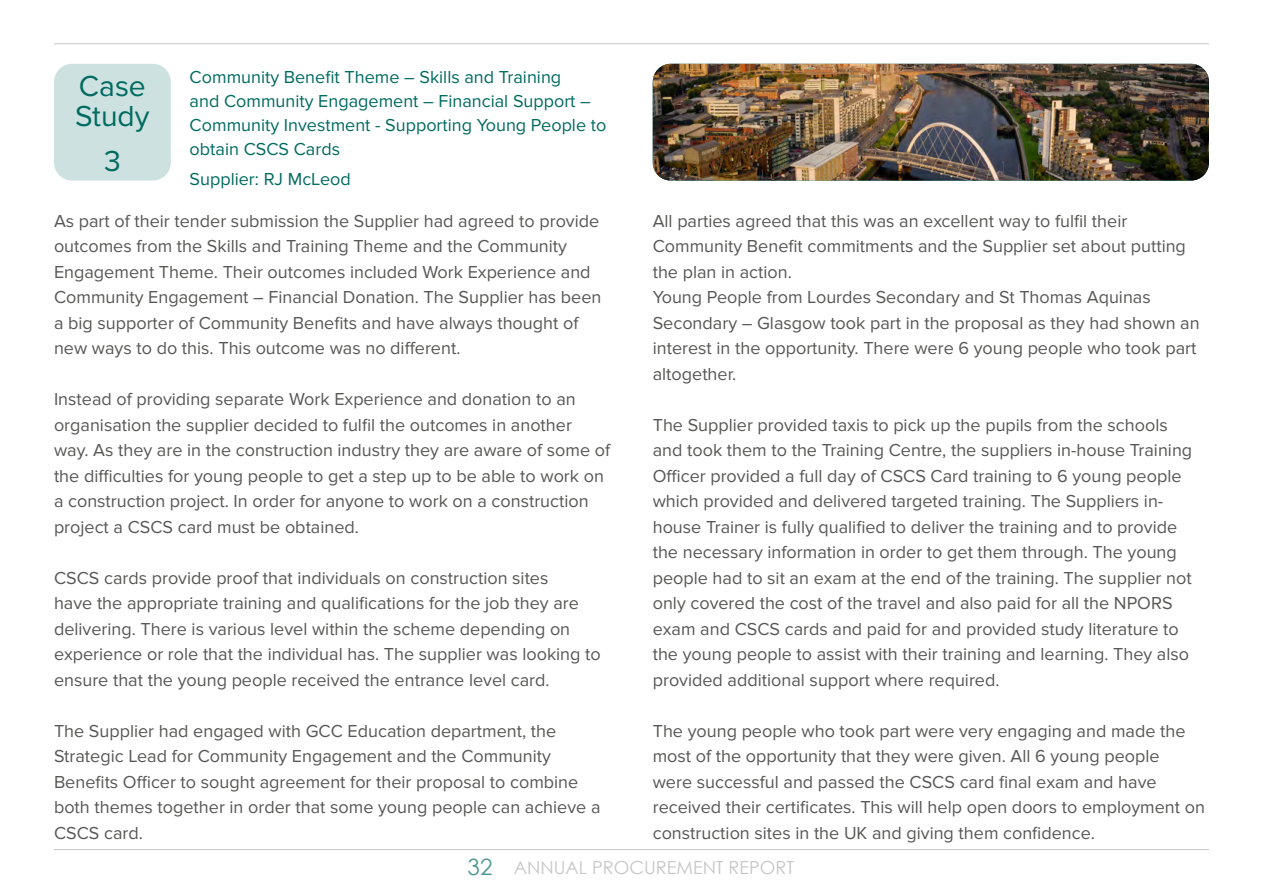
<style>
.page{position:relative;width:1263px;height:893px;background:#fff}
.page>*{position:absolute;margin:0;border:0;box-sizing:border-box;transform-origin:0 0}
.t1{font:30px/30px "Proxima Nova";color:#006b61}
.t2{font:18px/25.5px "Proxima Nova";color:#575756}
.t3{font:18px/24px "Proxima Nova";color:#006b61}
.t4{font:18px "Century Gothic";color:#c6c6c6}
.s1{font-size:22.5px;color:#4d9790}
</style>
<div class="page">
<hr style="left:54px;top:43px;width:1155px;height:1px;background:#c6c6c6">
<hr style="left:54px;top:849px;width:1155px;height:1px;background:#c6c6c6">
<div style="left:54px;top:64px;width:117px;height:117px;background:#cde1e0;border-radius:18px"></div>
<img style="left:653px;top:64px;width:556px;height:117px">
<p class="t1" style="left:75px;top:72px;width:76px">Case<br>Study</p>
<p class="t1" style="left:104px;top:147px;width:18px">3</p>
<p class="t3" style="left:190px;top:65px;width:418px">Community Benefit Theme – Skills and Training<br>and Community Engagement – Financial Support – Community Investment - Supporting Young People to obtain CSCS Cards</p>
<p class="t3" style="left:190px;top:167px;width:163px">Supplier: RJ McLeod</p>
<p class="t2" style="left:54px;top:208px;width:549px">As part of their tender submission the Supplier had agreed to provide outcomes from the Skills and Training Theme and the Community Engagement Theme. Their outcomes included Work Experience and Community Engagement – Financial Donation. The Supplier has been a big supporter of Community Benefits and have always thought of new ways to do this. This outcome was no different.</p>
<p class="t2" style="left:54px;top:387px;width:558px">Instead of providing separate Work Experience and donation to an organisation the supplier decided to fulfil the outcomes in another way. As they are in the construction industry they are aware of some of the difficulties for young people to get a step up to be able to work on a construction project. In order for anyone to work on a construction project a CSCS card must be obtained.</p>
<p class="t2" style="left:54px;top:565px;width:548px">CSCS cards provide proof that individuals on construction sites<br>have the appropriate training and qualifications for the job they are delivering. There is various level within the scheme depending on experience or role that the individual has. The supplier was looking to ensure that the young people received the entrance level card.</p>
<p class="t2" style="left:54px;top:718px;width:548px">The Supplier had engaged with GCC Education department, the Strategic Lead for Community Engagement and the Community Benefits Officer to sought agreement for their proposal to combine both themes together in order that some young people can achieve a CSCS card.</p>
<p class="t2" style="left:653px;top:208px;width:535px">All parties agreed that this was an excellent way to fulfil their<br>Community Benefit commitments and the Supplier set about putting the plan in action.</p>
<p class="t2" style="left:653px;top:285px;width:548px">Young People from Lourdes Secondary and St Thomas Aquinas Secondary – Glasgow took part in the proposal as they had shown an interest in the opportunity. There were 6 young people who took part altogether.</p>
<p class="t2" style="left:653px;top:412px;width:541px">The Supplier provided taxis to pick up the pupils from the schools and took them to the Training Centre, the suppliers in-house Training Officer provided a full day of CSCS Card training to 6 young people which provided and delivered targeted training. The Suppliers in&shy;house Trainer is fully qualified to deliver the training and to provide the necessary information in order to get them through. The young people had to sit an exam at the end of the training. The supplier not only covered the cost of the travel and also paid for all the NPORS exam and CSCS cards and paid for and provided study literature to the young people to assist with their training and learning. They also provided additional support where required.</p>
<p class="t2" style="left:653px;top:718px;width:554px">The young people who took part were very engaging and made the most of the opportunity that they were given. All 6 young people<br>were successful and passed the CSCS card final exam and have received their certificates. This will help open doors to employment on construction sites in the UK and giving them confidence.</p>
<p class="t4" style="left:468px;top:856px;width:328px"><span class="s1">32</span> ANNUAL PROCUREMENT REPORT</p>
</div>
